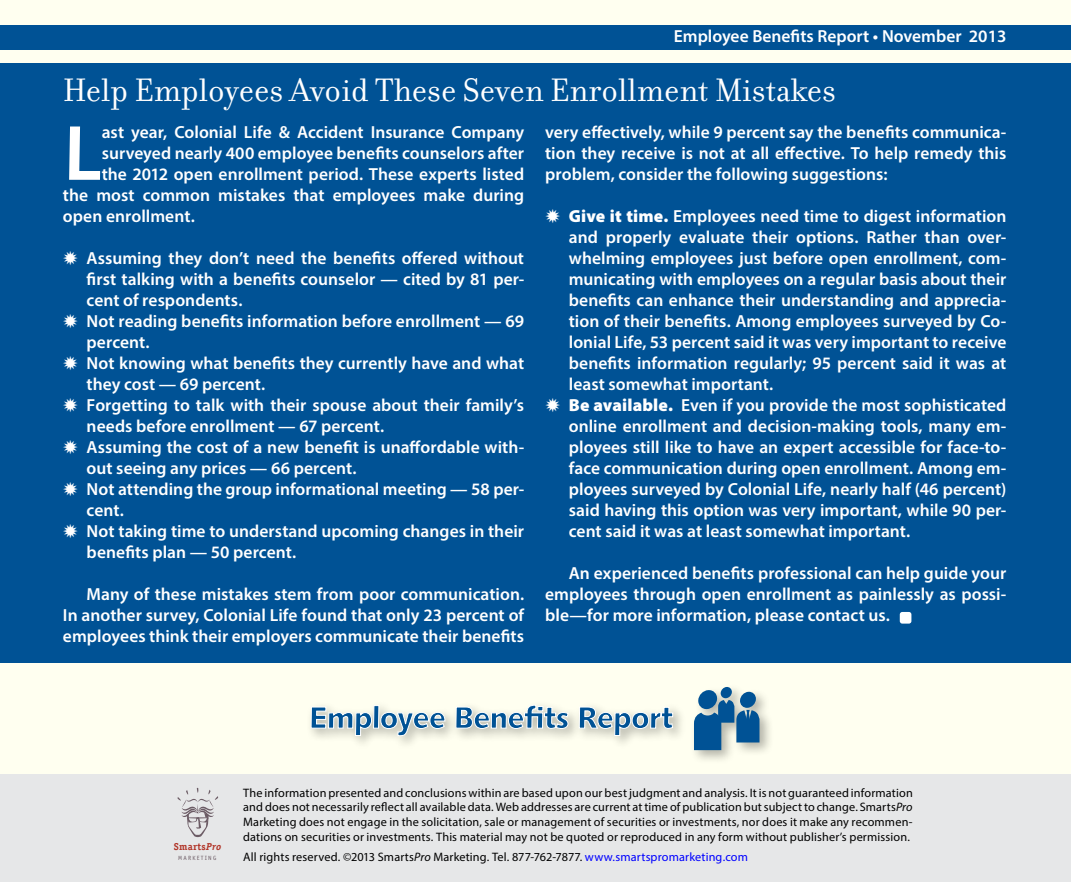
<style>
.page{position:relative;width:1071px;height:882px;background:#fff}
.page>*{position:absolute;margin:0;border:0;box-sizing:border-box;transform-origin:0 0}
.t1{font:77.17px "Humanist 531 BT Bold A";color:#fff}
.t2{font:35px "Filosofia";color:#fff}
.t3{font:600 17.5px/21px "Myriad Pro";color:#fff;text-align:justify}
.t4{font:12.25px/14.7px "Myriad Pro";letter-spacing:.01em;color:#000;text-align:justify}
.t5{font:700 9.97px "Officina Serif";letter-spacing:.03em;color:#b13427}
.t6{font:6.12px "Officina Sans";letter-spacing:.2em;color:#6c5c65}
.s1{font-weight:900}
.s2{font-style:italic}
.s3{color:#00f}
</style>
<div class="page">
<div style="left:1px;top:1px;width:1070px;height:881px;background:#fffff0"></div>
<div style="left:0;top:25px;width:1071px;height:24px;background:#005295"></div>
<div style="left:0;top:775px;width:1071px;height:107px;background:#e6e7e8"></div>
<svg style="left:178px;top:788px;width:40px;height:49px"></svg>
<div style="left:0;top:63px;width:1071px;height:600px;background:#005295"></div>
<div style="left:306px;top:701px;width:381px;height:49px;background:#000;opacity:.3"></div>
<svg style="left:310px;top:704px;width:364px;height:33px"></svg>
<div style="left:689px;top:683px;width:85px;height:82px;background:#000;opacity:.3"></div>
<div style="left:698px;top:690px;width:19px;height:19px;background:#005295;border-radius:50%"></div>
<div style="left:721px;top:687px;width:11px;height:11px;background:#005295;border-radius:50%"></div>
<div style="left:740px;top:691px;width:16px;height:17px;background:#005295;border-radius:50%"></div>
<svg style="left:694px;top:700px;width:66px;height:50px;background:#497fa7"></svg>
<div style="left:900px;top:612px;width:11px;height:12px;background:#fff;border-radius:3px"></div>
<p class="t3" style="left:674px;top:25px;width:334px">Employee Benefits Report • November 2013</p>
<h2 class="t2" style="left:63px;top:70px;width:775px">Help Employees Avoid These Seven Enrollment Mistakes</h2>
<h1 class="t1" style="left:63px;top:105px;width:40px">L</h1>
<p class="t3" style="left:102px;top:121px;width:424px">ast year, Colonial Life &amp; Accident Insurance Company</p>
<p class="t3" style="left:545px;top:121px;width:463px">very effectively, while 9 percent say the benefits communica&shy;tion they receive is not at all effective. To help remedy this problem, consider the following suggestions:</p>
<p class="t3" style="left:569px;top:205px;width:439px;text-align:left"><span class="s1">Give it time.</span> Employees need time to digest information and properly evaluate their options. Rather than over&shy;whelming employees just before open enrollment, com&shy;municating with employees on a regular basis about their benefits can enhance their understanding and apprecia&shy;tion of their benefits. Among employees surveyed by Co&shy;lonial Life, 53 percent said it was very important to receive benefits information regularly; 95 percent said it was at least somewhat important.<br><span class="s1">Be available.</span> Even if you provide the most sophisticated online enrollment and decision-making tools, many em&shy;ployees still like to have an expert accessible for face-to&shy;face communication during open enrollment. Among em&shy;ployees surveyed by Colonial Life, nearly half (46 percent) said having this option was very important, while 90 per&shy;cent said it was at least somewhat important.</p>
<p class="t3" style="left:545px;top:562px;width:463px;text-indent:24px">An experienced benefits professional can help guide your employees through open enrollment as painlessly as possi&shy;ble—for more information, please contact us.</p>
<p class="t3" style="left:102px;top:142px;width:424px">surveyed nearly 400 employee benefits counselors after</p>
<p class="t3" style="left:102px;top:163px;width:424px">the 2012 open enrollment period. These experts listed</p>
<p class="t3" style="left:63px;top:184px;width:463px">the most common mistakes that employees make during</p>
<p class="t3" style="left:63px;top:205px;width:133px">open enrollment.</p>
<p class="t3" style="left:87px;top:247px;width:439px;text-align:left">Assuming they don’t need the benefits offered without first talking with a benefits counselor — cited by 81 per&shy;cent of respondents.<br>Not reading benefits information before enrollment — 69 percent.<br>Not knowing what benefits they currently have and what they cost — 69 percent.<br>Forgetting to talk with their spouse about their family’s needs before enrollment — 67 percent.<br>Assuming the cost of a new benefit is unaffordable with&shy;out seeing any prices — 66 percent.<br>Not attending the group informational meeting — 58 per&shy;cent.<br>Not taking time to understand upcoming changes in their benefits plan — 50 percent.</p>
<p class="t3" style="left:63px;top:583px;width:463px;text-indent:24px">Many of these mistakes stem from poor communication.<br>In another survey, Colonial Life found that only 23 percent of employees think their employers communicate their benefits</p>
<p class="t5" style="left:174px;top:841px;width:49px">Smarts<span class="s2">Pro</span></p>
<p class="t6" style="left:178px;top:854px;width:40px">MARKETING</p>
<p class="t4" style="left:243px;top:785px;width:671px">The information presented and conclusions within are based upon our best judgment and analysis. It is not guaranteed information and does not necessarily reflect all available data. Web addresses are current at time of publication but subject to change. Smarts<span class="s2">Pro </span>Marketing does not engage in the solicitation, sale or management of securities or investments, nor does it make any recommen&shy;dations on securities or investments. This material may not be quoted or reproduced in any form without publisher’s permission.</p>
<p class="t4" style="left:243px;top:849px;width:506px">All rights reserved. ©2013 Smarts<span class="s2">Pro</span> Marketing. Tel. 877-762-7877. <span class="s3">www.smartspromarketing.com</span></p>
</div>
